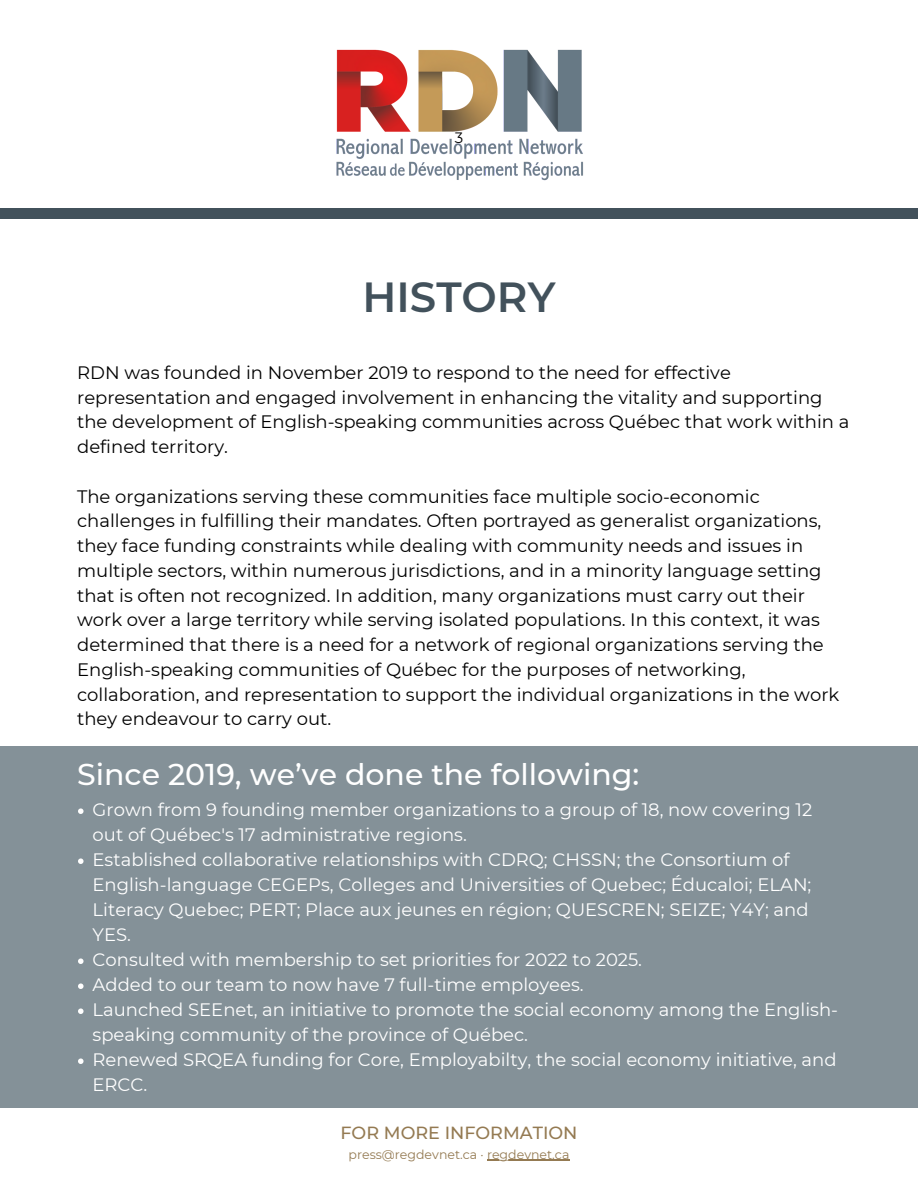
<style>
.page{position:relative;width:918px;height:1188px;background:#fff}
.page>*{position:absolute;margin:0;border:0;box-sizing:border-box;transform-origin:0 0}
.t1{font:600 42px "Montserrat";color:#42515b}
.t2{font:500 30px "Montserrat";color:#fff}
.t3{font:18px/24.8px "Montserrat";color:#000}
.t4{font:18px/25px "Montserrat";color:#fff}
.t5{font:500 17.55px "Montserrat";color:#947a52}
.t6{font:15px "Montserrat";color:#000}
.t7{font:12.6px "Montserrat";color:#947a52}
</style>
<div class="page">
<div style="left:0;top:208px;width:918px;height:10px;background:#42515b"></div>
<div style="left:0;top:746px;width:918px;height:362px;background:#849198"></div>
<img style="left:336px;top:49px;width:247px;height:132px">
<hr style="left:487px;top:1159px;width:75px;height:1px;background:#947a52">
<svg style="left:78px;top:808px;width:6px;height:6px"></svg>
<svg style="left:78px;top:858px;width:6px;height:6px"></svg>
<svg style="left:78px;top:958px;width:6px;height:6px"></svg>
<svg style="left:78px;top:983px;width:6px;height:6px"></svg>
<svg style="left:78px;top:1008px;width:6px;height:6px"></svg>
<svg style="left:78px;top:1058px;width:6px;height:6px"></svg>
<p class="t6" style="left:455px;top:128px;width:10px">3</p>
<p class="t1" style="left:363px;top:272px;width:194px">HISTORY</p>
<p class="t3" style="left:77px;top:360px;width:774px">RDN was founded in November 2019 to respond to the need for effective representation and engaged involvement in enhancing the vitality and supporting the development of English-speaking communities across Québec that work within a defined territory.</p>
<p class="t3" style="left:77px;top:484px;width:764px">The organizations serving these communities face multiple socio-economic challenges in fulfilling their mandates. Often portrayed as generalist organizations, they face funding constraints while dealing with community needs and issues in multiple sectors, within numerous jurisdictions, and in a minority language setting that is often not recognized. In addition, many organizations must carry out their work over a large territory while serving isolated populations. In this context, it was determined that there is a need for a network of regional organizations serving the English-speaking communities of Québec for the purposes of networking, collaboration, and representation to support the individual organizations in the work they endeavour to carry out.</p>
<p class="t2" style="left:77px;top:756px;width:564px">Since 2019, we’ve done the following:</p>
<p class="t4" style="left:93px;top:797px;width:721px">Grown from 9 founding member organizations to a group of 18, now covering 12 out of Québec's 17 administrative regions.</p>
<p class="t4" style="left:93px;top:848px;width:720px">Established collaborative relationships with CDRQ; CHSSN; the Consortium of English-language CEGEPs, Colleges and Universities of Quebec; Éducaloi; ELAN; Literacy Quebec; PERT; Place aux jeunes en région; QUESCREN; SEIZE; Y4Y; and YES.</p>
<p class="t4" style="left:93px;top:948px;width:551px">Consulted with membership to set priorities for 2022 to 2025.</p>
<p class="t4" style="left:93px;top:973px;width:493px">Added to our team to now have 7 full-time employees.</p>
<p class="t4" style="left:93px;top:998px;width:747px">Launched SEEnet, an initiative to promote the social economy among the English&shy;speaking community of the province of Québec.</p>
<p class="t4" style="left:93px;top:1048px;width:745px">Renewed SRQEA funding for Core, Employabilty, the social economy initiative, and<br>ERCC.</p>
<p class="t5" style="left:341px;top:1122px;width:238px">FOR MORE INFORMATION</p>
<p class="t7" style="left:349px;top:1146px;width:222px">press@regdevnet.ca · regdevnet.ca</p>
</div>
